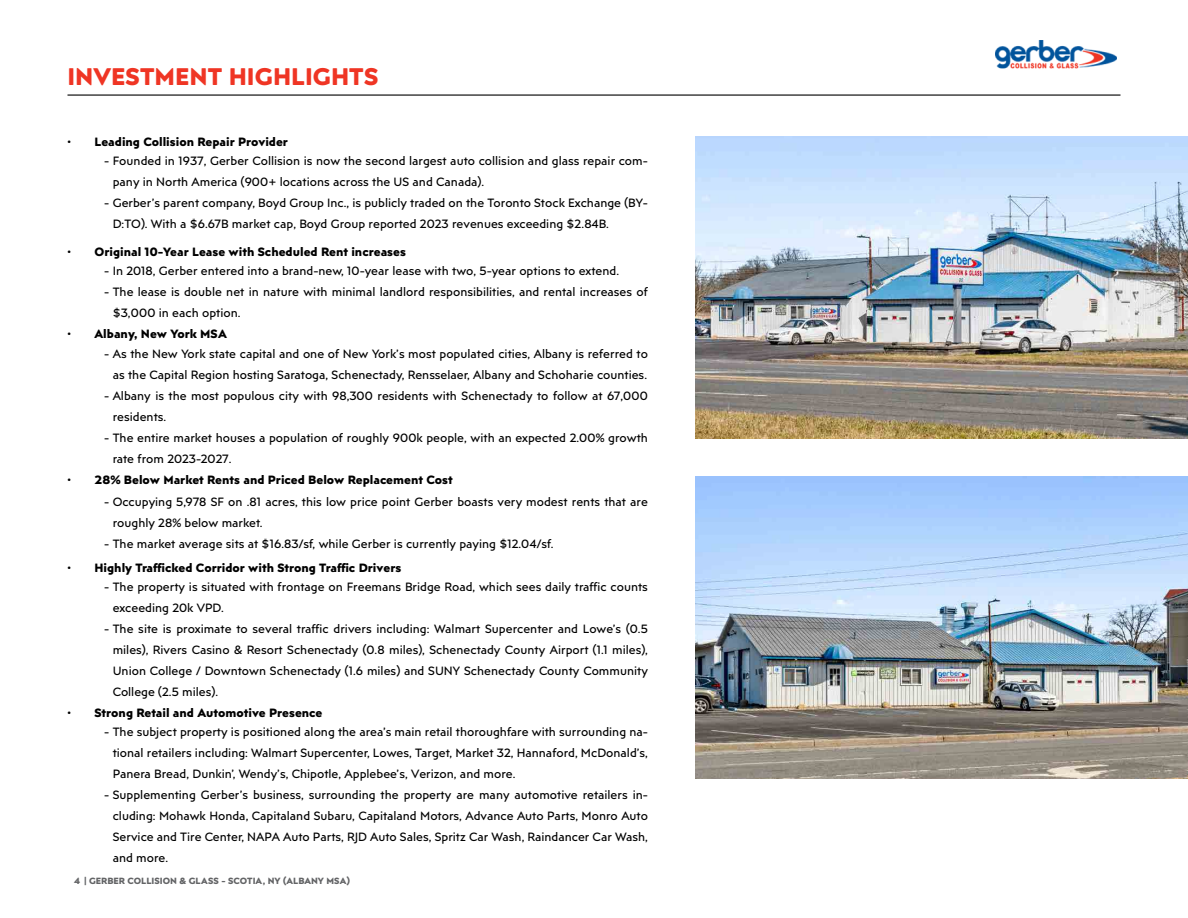
<style>
.page{position:relative;width:1188px;height:918px;background:#fff}
.page>*{position:absolute;margin:0;border:0;box-sizing:border-box;transform-origin:0 0}
.t1{font:700 24px "Posterama Text";color:#ef3524}
.t2{font:12px/21px "Posterama Text";color:#000}
.t3{font:700 12px "Posterama Text";color:#000}
.t4{font:700 9px "Posterama Text";color:#636466}
</style>
<div class="page">
<hr style="left:68px;top:94px;width:1052px;height:2px;background:#000">
<img style="left:995px;top:40px;width:122px;height:29px">
<img style="left:696px;top:136px;width:492px;height:302px">
<img style="left:696px;top:476px;width:492px;height:303px">
<h1 class="t1" style="left:68px;top:60px;width:313px">INVESTMENT HIGHLIGHTS</h1>
<p class="t3" style="left:68px;top:133px;width:222px">• Leading Collision Repair Provider</p>
<p class="t2" style="left:113px;top:150px;width:537px;text-indent:-8px">- Founded in 1937, Gerber Collision is now the second largest auto collision and glass repair com&shy;pany in North America (900+ locations across the US and Canada).</p>
<p class="t2" style="left:113px;top:192px;width:537px;text-indent:-8px">- Gerber’s parent company, Boyd Group Inc., is publicly traded on the Toronto Stock Exchange (BY-<br>D:TO). With a $6.67B market cap, Boyd Group reported 2023 revenues exceeding $2.84B.</p>
<p class="t3" style="left:68px;top:243px;width:340px">• Original 10-Year Lease with Scheduled Rent increases</p>
<p class="t2" style="left:104px;top:260px;width:516px">- In 2018, Gerber entered into a brand-new, 10-year lease with two, 5-year options to extend.</p>
<p class="t2" style="left:113px;top:281px;width:537px;text-indent:-8px">- The lease is double net in nature with minimal landlord responsibilities, and rental increases of $3,000 in each option.</p>
<p class="t3" style="left:68px;top:326px;width:161px">• Albany, New York MSA</p>
<p class="t2" style="left:104px;top:343px;width:545px;text-align:right">- As the New York state capital and one of New York’s most populated cities, Albany is referred to as the Capital Region hosting Saratoga, Schenectady, Rensselaer, Albany and Schoharie counties.</p>
<p class="t2" style="left:113px;top:385px;width:537px;text-indent:-8px">- Albany is the most populous city with 98,300 residents with Schenectady to follow at 67,000 residents.</p>
<p class="t2" style="left:113px;top:427px;width:537px;text-indent:-8px">- The entire market houses a population of roughly 900k people, with an expected 2.00% growth rate from 2023-2027.</p>
<p class="t3" style="left:68px;top:472px;width:387px">• 28% Below Market Rents and Priced Below Replacement Cost</p>
<p class="t2" style="left:113px;top:491px;width:537px;text-indent:-8px">- Occupying 5,978 SF on .81 acres, this low price point Gerber boasts very modest rents that are roughly 28% below market.</p>
<p class="t2" style="left:104px;top:533px;width:451px">- The market average sits at $16.83/sf, while Gerber is currently paying $12.04/sf.</p>
<p class="t3" style="left:68px;top:559px;width:335px">• Highly Trafficked Corridor with Strong Traffic Drivers</p>
<p class="t2" style="left:113px;top:576px;width:537px;text-indent:-8px">- The property is situated with frontage on Freemans Bridge Road, which sees daily traffic counts exceeding 20k VPD.</p>
<p class="t2" style="left:113px;top:618px;width:537px;text-align:justify;text-indent:-8px">- The site is proximate to several traffic drivers including: Walmart Supercenter and Lowe’s (0.5 miles), Rivers Casino &amp; Resort Schenectady (0.8 miles), Schenectady County Airport (1.1 miles), Union College / Downtown Schenectady (1.6 miles) and SUNY Schenectady County Community College (2.5 miles).</p>
<p class="t3" style="left:67px;top:704px;width:257px">• Strong Retail and Automotive Presence</p>
<p class="t2" style="left:113px;top:721px;width:537px;text-align:justify;text-indent:-8px">- The subject property is positioned along the area’s main retail thoroughfare with surrounding na&shy;tional retailers including: Walmart Supercenter, Lowes, Target, Market 32, Hannaford, McDonald’s, Panera Bread, Dunkin’, Wendy’s, Chipotle, Applebee’s, Verizon, and more.</p>
<p class="t2" style="left:113px;top:784px;width:537px;text-align:justify;text-indent:-8px">- Supplementing Gerber’s business, surrounding the property are many automotive retailers in&shy;cluding: Mohawk Honda, Capitaland Subaru, Capitaland Motors, Advance Auto Parts, Monro Auto Service and Tire Center, NAPA Auto Parts, RJD Auto Sales, Spritz Car Wash, Raindancer Car Wash, and more.</p>
<p class="t4" style="left:74px;top:875px;width:277px">4 | GERBER COLLISION &amp; GLASS - SCOTIA, NY (ALBANY MSA)</p>
</div>
